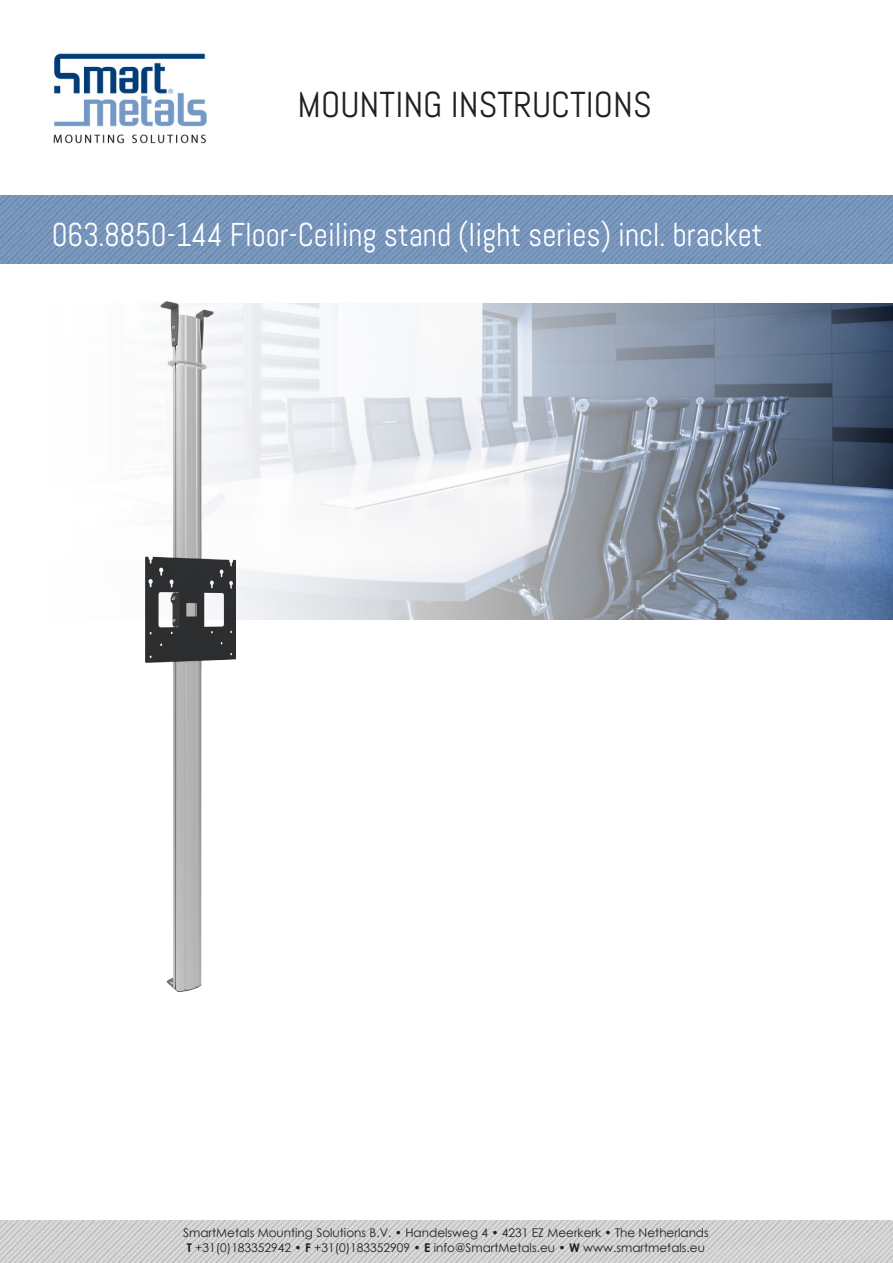
<style>
.page{position:relative;width:893px;height:1263px;background:#fff}
.page>*{position:absolute;margin:0;border:0;box-sizing:border-box;transform-origin:0 0}
.t1{font:36px "Abel";color:#231f20}
.t2{font:33px "Abel";color:#fff;scale:.94 1}
.t3{font:12px/14.4px "Century Gothic";color:#231f20;text-align:center}
.s1{font-weight:700}
</style>
<div class="page">
<img style="left:0;top:1220px;width:893px;height:43px">
<img style="left:0;top:196px;width:893px;height:68px">
<img style="left:145px;top:304px;width:748px;height:315px">
<img style="left:53px;top:53px;width:154px;height:91px">
<img style="left:146px;top:301px;width:89px;height:690px">
<h1 class="t1" style="left:298px;top:81px;width:356px">MOUNTING INSTRUCTIONS</h1>
<p class="t2" style="left:52px;top:213px;width:758px">063.8850-144 Floor-Ceiling stand (light series) incl. bracket</p>
<p class="t3" style="left:183px;top:1225px;width:527px">SmartMetals Mounting Solutions B.V. • Handelsweg 4 • 4231 EZ Meerkerk • The Netherlands<br><span class="s1">T</span> +31(0)183352942 • <span class="s1">F</span> +31(0)183352909 • <span class="s1">E</span> info@SmartMetals.eu • <span class="s1">W</span> www.smartmetals.eu</p>
</div>
